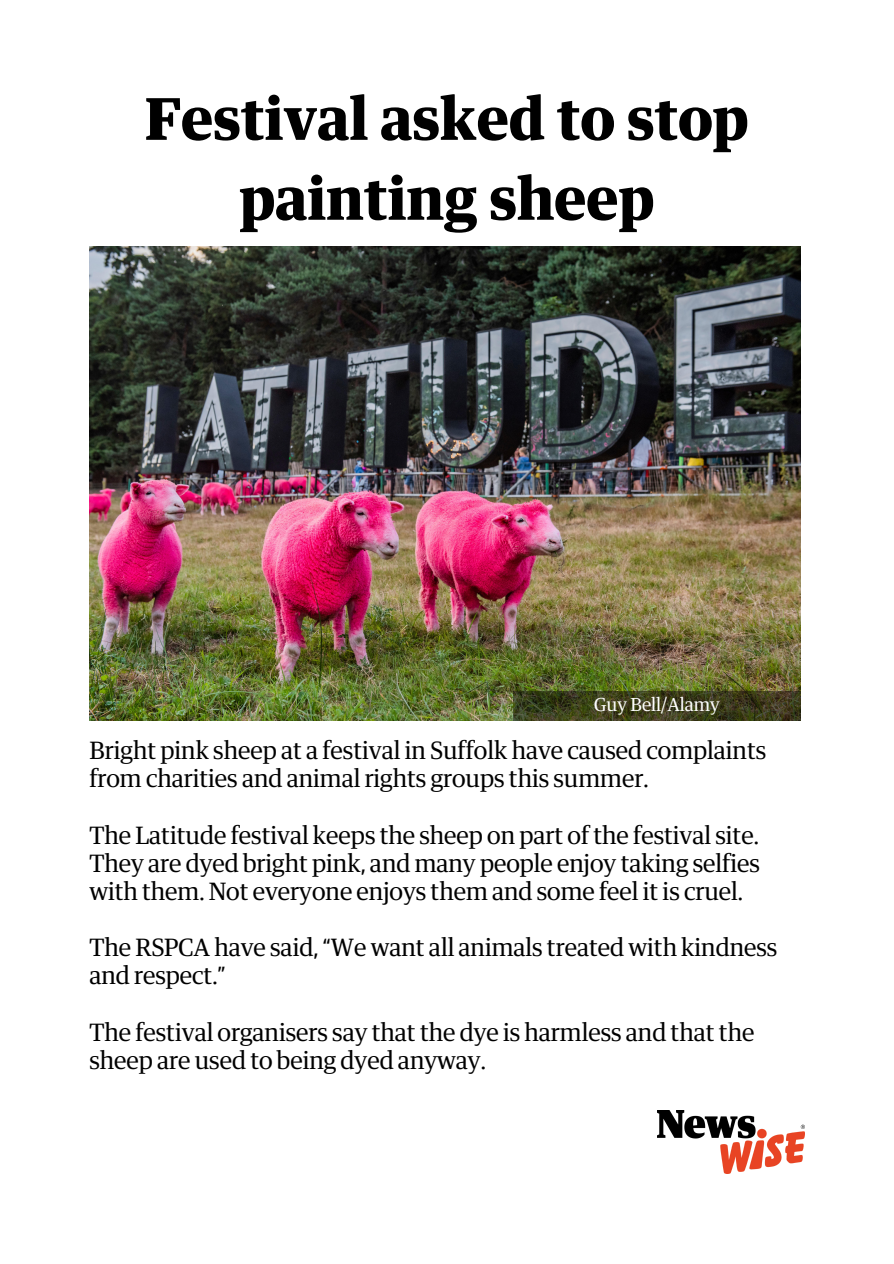
<style>
.page{position:relative;width:894px;height:1264px;background:#fff}
.page>*{position:absolute;margin:0;border:0;box-sizing:border-box;transform-origin:0 0}
.t1{font:700 57.75px/79.8px "GH Guardian Headline";color:#000;text-align:center}
.t2{font:24px/28.2px "GH Guardian Headline";color:#000}
.t3{font:18px "GH Guardian Headline";color:#fff}
</style>
<div class="page">
<img style="left:657px;top:1110px;width:147px;height:63px">
<img style="left:89px;top:247px;width:711px;height:473px">
<svg style="left:513px;top:691px;width:287px;height:30px;background:#3d3e1c"></svg>
<p class="t1" style="left:145px;top:83px;width:604px">Festival asked to stop painting sheep</p>
<h2 class="t3" style="left:594px;top:696px;width:127px">Guy Bell/Alamy</h2>
<h2 class="t2" style="left:89px;top:737px;width:678px">Bright pink sheep at a festival in Suffolk have caused complaints from charities and animal rights groups this summer.</h2>
<h2 class="t2" style="left:89px;top:822px;width:671px;text-align:justify">The Latitude festival keeps the sheep on part of the festival site.<br>They are dyed bright pink, and many people enjoy taking selfies with them. Not everyone enjoys them and some feel it is cruel.</h2>
<h2 class="t2" style="left:89px;top:934px;width:689px">The RSPCA have said, “We want all animals treated with kindness and respect.”</h2>
<p class="t2" style="left:89px;top:1019px;width:666px">The festival organisers say that the dye is harmless and that the sheep are used to being dyed anyway.</p>
</div>
